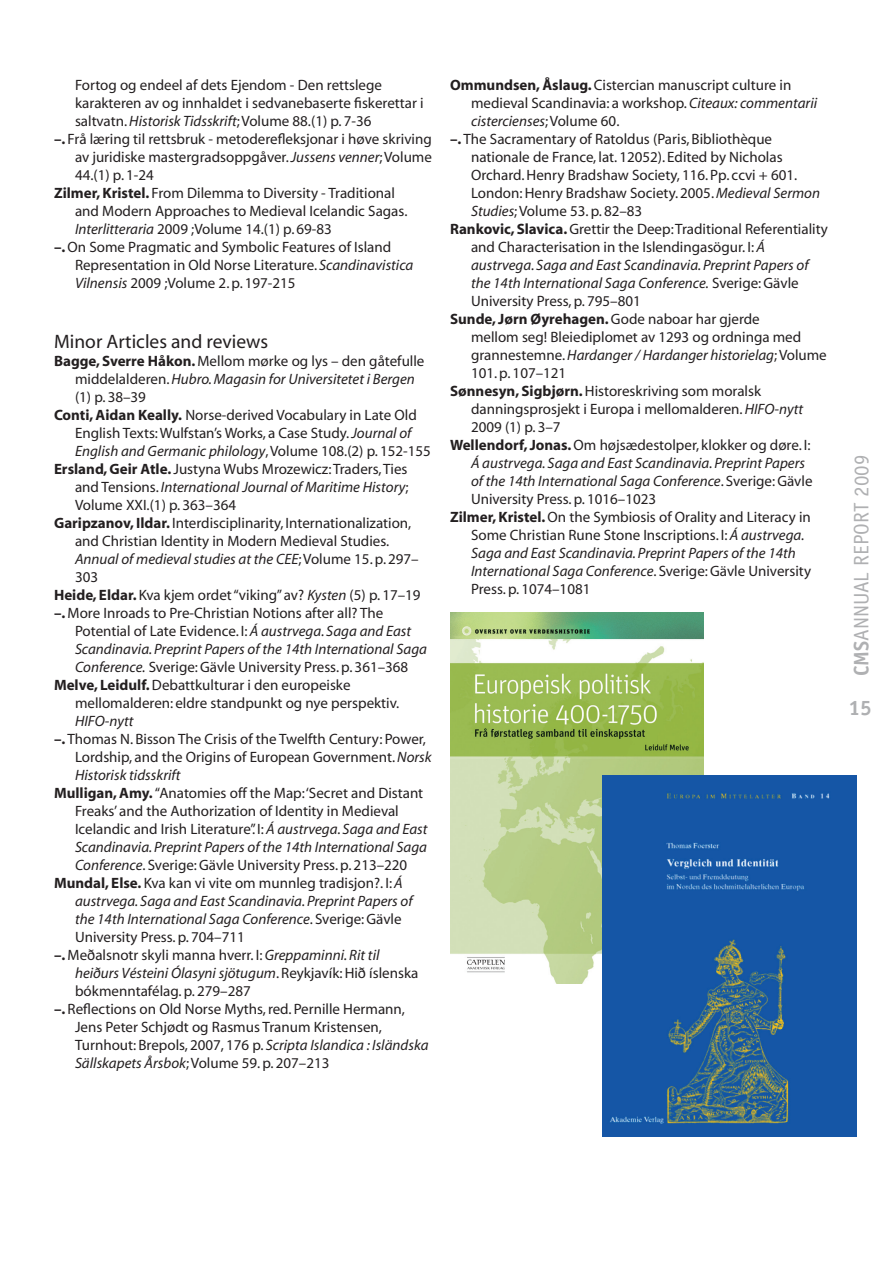
<style>
.page{position:relative;width:893px;height:1263px;background:#fff}
.page>*{position:absolute;margin:0;border:0;box-sizing:border-box;transform-origin:0 0}
.t1{font:21px "Officina Sans";color:#afb0b2}
.t2{font:700 21px "Officina Sans";color:#afb0b2}
.t3{font:19.5px "Myriad";color:#231f20}
.t4{font:15px "Myriad";color:#231f20}
.t5{font:italic 15px "Myriad";color:#231f20}
.t6{font:700 15px "Myriad";color:#231f20}
.s1{font-style:italic}
.s2{font-weight:700}
.s3{font-style:normal}
.s4{font-weight:400}
</style>
<div class="page">
<img style="left:450px;top:612px;width:253px;height:372px">
<img style="left:603px;top:775px;width:253px;height:361px">
<p class="t4" style="left:75px;top:78px;width:308px">Fortog og endeel af dets Ejendom - Den rettslege</p>
<p class="t4" style="left:75px;top:96px;width:350px">karakteren av og innhaldet i sedvanebaserte fiskerettar i</p>
<p class="t4" style="left:75px;top:114px;width:298px">saltvatn. <span class="s1">Historisk Tidsskrift</span>; Volume 88.(1) p. 7-36</p>
<p class="t4" style="left:54px;top:132px;width:379px"><span class="s2">–.</span> Frå læring til rettsbruk - metoderefleksjonar i høve skriving</p>
<p class="t4" style="left:75px;top:150px;width:358px">av juridiske mastergradsoppgåver. <span class="s1">Jussens venner</span>; Volume</p>
<p class="t4" style="left:75px;top:168px;width:80px">44.(1) p. 1-24</p>
<p class="t4" style="left:54px;top:186px;width:342px"><span class="s2">Zilmer, Kristel.</span> From Dilemma to Diversity - Traditional</p>
<p class="t4" style="left:75px;top:204px;width:334px">and Modern Approaches to Medieval Icelandic Sagas.</p>
<p class="t4" style="left:75px;top:222px;width:258px"><span class="s1">Interlitteraria</span> 2009 ;Volume 14.(1) p. 69-83</p>
<p class="t4" style="left:54px;top:240px;width:339px"><span class="s2">–.</span> On Some Pragmatic and Symbolic Features of Island</p>
<p class="t4" style="left:75px;top:258px;width:340px">Representation in Old Norse Literature. <span class="s1">Scandinavistica</span></p>
<p class="t4" style="left:75px;top:276px;width:222px"><span class="s1">Vilnensis</span> 2009 ;Volume 2. p. 197-215</p>
<h2 class="t3" style="left:54px;top:331px;width:216px">Minor Articles and reviews</h2>
<p class="t4" style="left:54px;top:353px;width:372px"><span class="s2">Bagge, Sverre Håkon.</span> Mellom mørke og lys – den gåtefulle</p>
<p class="t5" style="left:75px;top:371px;width:341px"><span class="s3">middelalderen.</span> Hubro. Magasin for Universitetet i Bergen</p>
<p class="t4" style="left:75px;top:389px;width:73px">(1) p. 38–39</p>
<p class="t4" style="left:54px;top:407px;width:364px"><span class="s2">Conti, Aidan Keally.</span> Norse-derived Vocabulary in Late Old</p>
<p class="t4" style="left:75px;top:425px;width:338px">English Texts: Wulfstan’s Works, a Case Study. <span class="s1">Journal of</span></p>
<p class="t5" style="left:75px;top:443px;width:357px">English and Germanic philology<span class="s3">, Volume 108.(2) p. 152-155</span></p>
<p class="t4" style="left:54px;top:461px;width:355px"><span class="s2">Ersland, Geir Atle.</span> Justyna Wubs Mrozewicz: Traders, Ties</p>
<p class="t5" style="left:75px;top:479px;width:335px"><span class="s3">and Tensions.</span> International Journal of Maritime History<span class="s3">;</span></p>
<p class="t4" style="left:75px;top:497px;width:163px">Volume XXI.(1) p. 363–364</p>
<p class="t4" style="left:54px;top:515px;width:359px"><span class="s2">Garipzanov, Ildar.</span> Interdisciplinarity, Internationalization,</p>
<p class="t4" style="left:75px;top:533px;width:316px">and Christian Identity in Modern Medieval Studies.</p>
<p class="t5" style="left:75px;top:551px;width:345px">Annual of medieval studies at the CEE<span class="s3">; Volume 15. p. 297–</span></p>
<p class="t4" style="left:75px;top:569px;width:25px">303</p>
<p class="t4" style="left:54px;top:587px;width:368px"><span class="s2">Heide, Eldar.</span> Kva kjem ordet “viking” av? <span class="s1">Kysten</span> (5) p. 17–19</p>
<p class="t4" style="left:54px;top:605px;width:331px"><span class="s2">–.</span> More Inroads to Pre-Christian Notions after all? The</p>
<p class="t4" style="left:75px;top:623px;width:338px">Potential of Late Evidence. I: <span class="s1">Á austrvega. Saga and East</span></p>
<p class="t5" style="left:75px;top:641px;width:354px">Scandinavia. Preprint Papers of the 14th International Saga</p>
<p class="t4" style="left:75px;top:659px;width:335px"><span class="s1">Conference.</span> Sverige: Gävle University Press. p. 361–368</p>
<p class="t4" style="left:54px;top:677px;width:298px"><span class="s2">Melve, Leidulf.</span> Debattkulturar i den europeiske</p>
<p class="t4" style="left:75px;top:695px;width:326px">mellomalderen: eldre standpunkt og nye perspektiv.</p>
<p class="t5" style="left:75px;top:713px;width:60px">HIFO-nytt</p>
<p class="t4" style="left:54px;top:731px;width:373px"><span class="s2">–.</span> Thomas N. Bisson The Crisis of the Twelfth Century: Power,</p>
<p class="t4" style="left:75px;top:749px;width:358px">Lordship, and the Origins of European Government. <span class="s1">Norsk</span></p>
<p class="t5" style="left:75px;top:767px;width:107px">Historisk tidsskrift</p>
<p class="t4" style="left:54px;top:785px;width:371px"><span class="s2">Mulligan, Amy.</span> “Anatomies off the Map: ‘Secret and Distant</p>
<p class="t4" style="left:75px;top:803px;width:325px">Freaks’ and the Authorization of Identity in Medieval</p>
<p class="t4" style="left:75px;top:821px;width:354px">Icelandic and Irish Literature”. I: <span class="s1">Á austrvega. Saga and East</span></p>
<p class="t5" style="left:75px;top:839px;width:354px">Scandinavia. Preprint Papers of the 14th International Saga</p>
<p class="t4" style="left:75px;top:857px;width:334px"><span class="s1">Conference</span>. Sverige: Gävle University Press. p. 213–220</p>
<p class="t4" style="left:54px;top:875px;width:350px"><span class="s2">Mundal, Else.</span> Kva kan vi vite om munnleg tradisjon?. I: <span class="s1">Á</span></p>
<p class="t5" style="left:75px;top:893px;width:339px">austrvega. Saga and East Scandinavia. Preprint Papers of</p>
<p class="t5" style="left:75px;top:911px;width:328px">the 14th International Saga Conference<span class="s3">. Sverige: Gävle</span></p>
<p class="t4" style="left:75px;top:929px;width:171px">University Press. p. 704–711</p>
<p class="t4" style="left:54px;top:947px;width:327px"><span class="s2">–.</span> Meðalsnotr skyli manna hverr. I: <span class="s1">Greppaminni. Rit til</span></p>
<p class="t5" style="left:75px;top:965px;width:345px">heiðurs Vésteini Ólasyni sjötugum<span class="s3">. Reykjavík: Hið íslenska</span></p>
<p class="t4" style="left:75px;top:983px;width:177px">bókmenntafélag. p. 279–287</p>
<p class="t4" style="left:54px;top:1001px;width:353px"><span class="s2">–.</span> Reflections on Old Norse Myths, red. Pernille Hermann,</p>
<p class="t4" style="left:75px;top:1019px;width:308px">Jens Peter Schjødt og Rasmus Tranum Kristensen,</p>
<p class="t4" style="left:75px;top:1037px;width:355px">Turnhout: Brepols, 2007, 176 p. <span class="s1">Scripta Islandica : Isländska</span></p>
<p class="t4" style="left:75px;top:1055px;width:256px"><span class="s1">Sällskapets Årsbok</span>; Volume 59. p. 207–213</p>
<p class="t4" style="left:450px;top:78px;width:343px"><span class="s2">Ommundsen, Åslaug.</span> Cistercian manuscript culture in</p>
<p class="t4" style="left:471px;top:96px;width:348px">medieval Scandinavia: a workshop. <span class="s1">Citeaux: commentarii</span></p>
<p class="t5" style="left:471px;top:114px;width:150px">cistercienses<span class="s3">; Volume 60.</span></p>
<p class="t4" style="left:450px;top:132px;width:324px"><span class="s2">–.</span> The Sacramentary of Ratoldus (Paris, Bibliothèque</p>
<p class="t4" style="left:471px;top:150px;width:313px">nationale de France, lat. 12052). Edited by Nicholas</p>
<p class="t4" style="left:471px;top:168px;width:328px">Orchard. Henry Bradshaw Society, 116. Pp. ccvi + 601.</p>
<p class="t4" style="left:471px;top:186px;width:351px">London: Henry Bradshaw Society. 2005. <span class="s1">Medieval Sermon</span></p>
<p class="t4" style="left:471px;top:204px;width:173px"><span class="s1">Studies</span>; Volume 53. p. 82–83</p>
<p class="t4" style="left:450px;top:222px;width:379px"><span class="s2">Rankovic, Slavica.</span> Grettir the Deep: Traditional Referentiality</p>
<p class="t4" style="left:471px;top:240px;width:295px">and Characterisation in the Islendingasögur. I: <span class="s1">Á</span></p>
<p class="t5" style="left:471px;top:258px;width:339px">austrvega. Saga and East Scandinavia. Preprint Papers of</p>
<p class="t5" style="left:471px;top:276px;width:329px">the 14th International Saga Conference. <span class="s3">Sverige: Gävle</span></p>
<p class="t4" style="left:471px;top:294px;width:171px">University Press, p. 795–801</p>
<p class="t6" style="left:450px;top:311px;width:311px">Sunde, Jørn Øyrehagen. <span class="s4">Gode naboar har gjerde</span></p>
<p class="t4" style="left:471px;top:330px;width:332px">mellom seg! Bleiediplomet av 1293 og ordninga med</p>
<p class="t5" style="left:471px;top:348px;width:357px"><span class="s3">grannestemne.</span> Hardanger / Hardanger historielag<span class="s3">; Volume</span></p>
<p class="t4" style="left:471px;top:366px;width:97px">101. p. 107–121</p>
<p class="t4" style="left:450px;top:384px;width:313px"><span class="s2">Sønnesyn, Sigbjørn.</span> Historeskriving som moralsk</p>
<p class="t4" style="left:471px;top:402px;width:334px">danningsprosjekt i Europa i mellomalderen. <span class="s1">HIFO-nytt</span></p>
<p class="t4" style="left:471px;top:420px;width:91px">2009 (1) p. 3–7</p>
<p class="t4" style="left:450px;top:438px;width:362px"><span class="s2">Wellendorf, Jonas.</span> Om højsædestolper, klokker og døre. I:</p>
<p class="t5" style="left:471px;top:456px;width:336px">Á austrvega. Saga and East Scandinavia. Preprint Papers</p>
<p class="t5" style="left:471px;top:474px;width:343px">of the 14th International Saga Conference<span class="s3">. Sverige: Gävle</span></p>
<p class="t4" style="left:471px;top:492px;width:187px">University Press. p. 1016–1023</p>
<p class="t4" style="left:450px;top:510px;width:362px"><span class="s2">Zilmer, Kristel.</span> On the Symbiosis of Orality and Literacy in</p>
<p class="t4" style="left:471px;top:528px;width:335px">Some Christian Rune Stone Inscriptions. I: <span class="s1">Á austrvega.</span></p>
<p class="t5" style="left:471px;top:546px;width:326px">Saga and East Scandinavia. Preprint Papers of the 14th</p>
<p class="t5" style="left:471px;top:564px;width:342px">International Saga Conference<span class="s3">. Sverige: Gävle University</span></p>
<p class="t4" style="left:471px;top:582px;width:121px">Press. p. 1074–1081</p>
<h1 class="t1" style="left:849px;top:676px;width:223px;rotate:-90deg"><span class="s2">CMS</span>ANNUAL REPORT 2009</h1>
<h1 class="t2" style="left:848px;top:695px;width:25px">15</h1>
</div>
